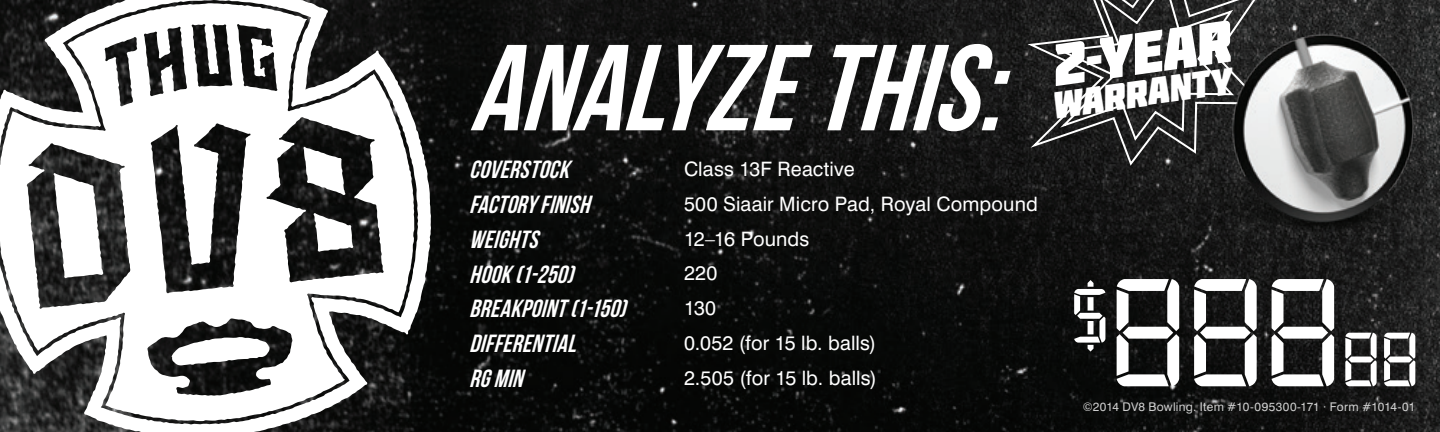
<style>
.page{position:relative;width:1440px;height:432px;background:#fff}
.page>*{position:absolute;margin:0;border:0;box-sizing:border-box;transform-origin:0 0}
.t1{font:italic 122px "Bebas Neue";color:#fff}
.t2{font:58.8px "Molot";color:#fff}
.t3{font:37.6px "Molot";color:#fff}
.t4{font:italic 24.8px/34.8px "Bebas Neue";color:#fff}
.t5{font:19.8px "Swiss 721 BT";letter-spacing:.005em;color:#fff}
.t6{font:12px "Swiss 721 BT";letter-spacing:.02em;color:#fff}
</style>
<div class="page">
<img style="left:431px;top:0;width:1009px;height:432px">
<svg style="left:0;top:0;width:431px;height:432px"></svg>
<svg style="left:53px;top:172px;width:51px;height:107px"></svg>
<svg style="left:303px;top:146px;width:43px;height:50px"></svg>
<svg style="left:313px;top:212px;width:41px;height:40px"></svg>
<svg style="left:172px;top:337px;width:98px;height:29px"></svg>
<svg style="left:1024px;top:0;width:165px;height:168px;background:#252525"></svg>
<svg style="left:1054px;top:0;width:135px;height:143px;background:#343534"></svg>
<img style="left:1189px;top:0;width:251px;height:268px">
<svg style="left:1074px;top:279px;width:341px;height:107px"></svg>
<p class="t1" style="left:469px;top:21px;width:567px">ANALYZETHIS:</p>
<p class="t4" style="left:469px;top:152px;width:108px">COVERSTOCK</p>
<p class="t4" style="left:469px;top:187px;width:165px">FACTORYFINISH<br>WEIGHTS<br>HOOK(1-250)<br>BREAKPOINT(1-150)<br>DIFFERENTIAL<br>RGMIN</p>
<p class="t5" style="left:684px;top:157px;width:172px">Class 13F Reactive</p>
<p class="t5" style="left:684px;top:192px;width:355px">500 Siaair Micro Pad, Royal Compound</p>
<p class="t5" style="left:684px;top:227px;width:127px">12–16 Pounds</p>
<p class="t5" style="left:684px;top:261px;width:35px">220</p>
<p class="t5" style="left:684px;top:296px;width:34px">130</p>
<p class="t5" style="left:684px;top:331px;width:194px">0.052 (for 15 lb. balls)</p>
<p class="t5" style="left:684px;top:366px;width:194px">2.505 (for 15 lb. balls)</p>
<p class="t2" style="left:1047px;top:31px;width:181px;rotate:-8deg">2-YEAR</p>
<p class="t3" style="left:1049px;top:83px;width:182px;rotate:-8deg">WARRANTY</p>
<p class="t6" style="left:1083px;top:400px;width:334px">©2014 DV8 Bowling. Item #10-095300-171 · Form #1014-01</p>
</div>
